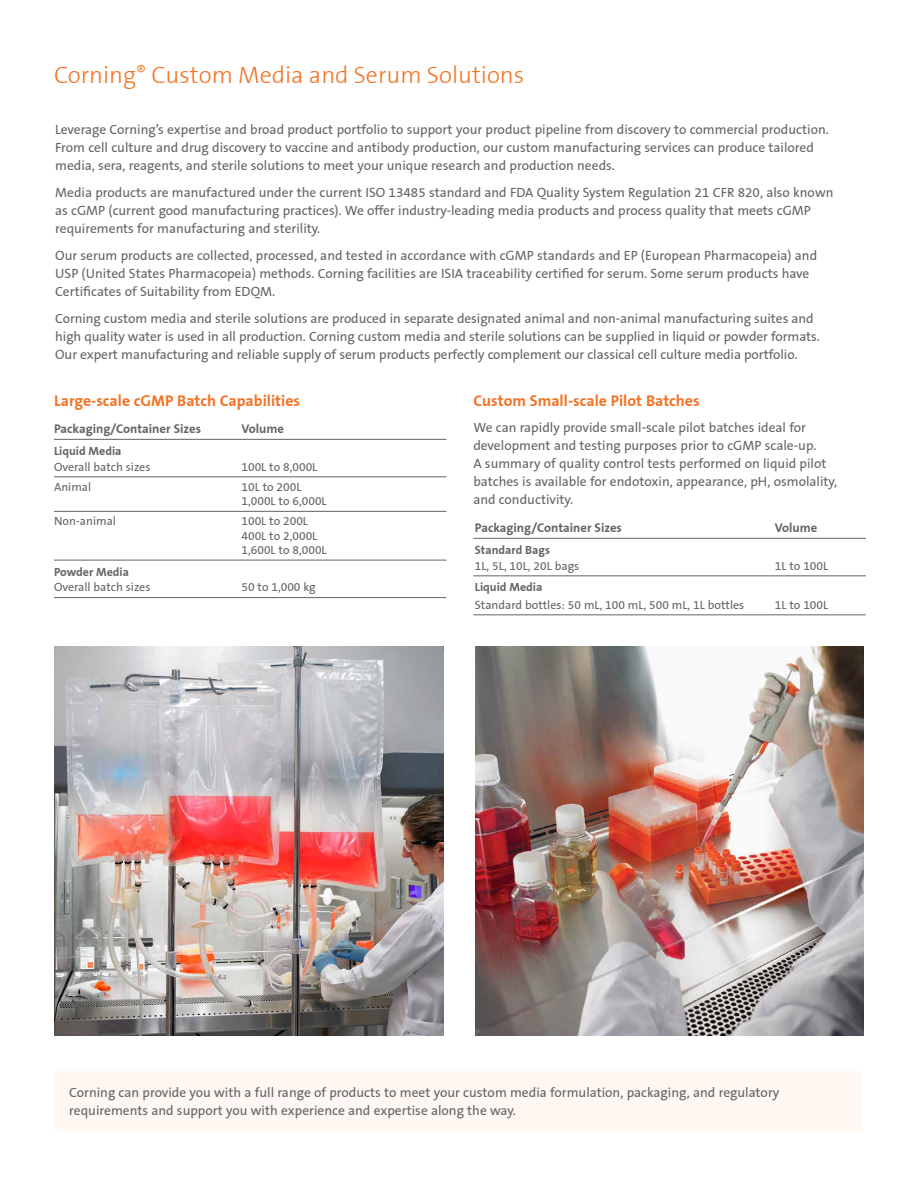
<style>
.page{position:relative;width:918px;height:1188px;background:#fff}
.page>*{position:absolute;margin:0;border:0;box-sizing:border-box;transform-origin:0 0}
.t1{font:300 24px "Corning Sans";color:#f37324}
.t2{font:700 15.75px "Corning Sans";color:#f37324}
.t3{font:13.5px/18px "Corning Sans";color:#636466}
.t4{font:700 12.75px "Corning Sans";color:#636466}
.t5{font:12px/14.2px "Corning Sans";color:#636466}
.t6{font:700 12px "Corning Sans";color:#636466}
</style>
<div class="page">
<img style="left:55px;top:646px;width:388px;height:389px">
<img style="left:475px;top:646px;width:389px;height:389px">
<hr style="left:54px;top:439px;width:392px;height:1px;background:#636466">
<hr style="left:54px;top:477px;width:392px;height:1px;background:#636466">
<hr style="left:54px;top:511px;width:392px;height:1px;background:#636466">
<hr style="left:54px;top:560px;width:392px;height:1px;background:#636466">
<hr style="left:54px;top:597px;width:392px;height:1px;background:#636466">
<hr style="left:473px;top:538px;width:393px;height:1px;background:#636466">
<hr style="left:473px;top:576px;width:393px;height:1px;background:#636466">
<hr style="left:473px;top:615px;width:393px;height:1px;background:#636466">
<div style="left:56px;top:1071px;width:806px;height:60px;background:#fef7f2"></div>
<h1 class="t1" style="left:54px;top:60px;width:472px">Corning<sup>®</sup> Custom Media and Serum Solutions</h1>
<p class="t3" style="left:55px;top:121px;width:775px">Leverage Corning’s expertise and broad product portfolio to support your product pipeline from discovery to commercial production.<br>From cell culture and drug discovery to vaccine and antibody production, our custom manufacturing services can produce tailored media, sera, reagents, and sterile solutions to meet your unique research and production needs.</p>
<p class="t3" style="left:55px;top:184px;width:780px">Media products are manufactured under the current ISO 13485 standard and FDA Quality System Regulation 21 CFR 820, also known as cGMP (current good manufacturing practices). We offer industry-leading media products and process quality that meets cGMP requirements for manufacturing and sterility.</p>
<p class="t3" style="left:55px;top:247px;width:763px">Our serum products are collected, processed, and tested in accordance with cGMP standards and EP (European Pharmacopeia) and<br>USP (United States Pharmacopeia) methods. Corning facilities are ISIA traceability certified for serum. Some serum products have<br>Certificates of Suitability from EDQM.</p>
<p class="t3" style="left:55px;top:310px;width:766px">Corning custom media and sterile solutions are produced in separate designated animal and non-animal manufacturing suites and high quality water is used in all production. Corning custom media and sterile solutions can be supplied in liquid or powder formats.<br>Our expert manufacturing and reliable supply of serum products perfectly complement our classical cell culture media portfolio.</p>
<p class="t2" style="left:54px;top:392px;width:248px">Large-scale cGMP Batch Capabilities</p>
<p class="t4" style="left:54px;top:421px;width:149px">Packaging/Container Sizes</p>
<p class="t4" style="left:242px;top:421px;width:44px">Volume</p>
<p class="t6" style="left:54px;top:444px;width:69px">Liquid Media</p>
<p class="t5" style="left:54px;top:459px;width:98px">Overall batch sizes</p>
<p class="t5" style="left:242px;top:459px;width:77px">100L to 8,000L</p>
<p class="t5" style="left:54px;top:480px;width:39px">Animal</p>
<p class="t5" style="left:242px;top:480px;width:87px">10L to 200L<br>1,000L to 6,000L</p>
<p class="t5" style="left:54px;top:514px;width:64px">Non-animal</p>
<p class="t5" style="left:242px;top:514px;width:87px">100L to 200L<br>400L to 2,000L<br>1,600L to 8,000L</p>
<p class="t6" style="left:54px;top:565px;width:77px">Powder Media</p>
<p class="t5" style="left:54px;top:580px;width:98px">Overall batch sizes</p>
<p class="t5" style="left:242px;top:580px;width:76px">50 to 1,000 kg</p>
<p class="t2" style="left:473px;top:392px;width:228px">Custom Small-scale Pilot Batches</p>
<p class="t3" style="left:473px;top:418px;width:365px">We can rapidly provide small-scale pilot batches ideal for development and testing purposes prior to cGMP scale-up.<br>A summary of quality control tests performed on liquid pilot batches is available for endotoxin, appearance, pH, osmolality, and conductivity.</p>
<p class="t4" style="left:475px;top:520px;width:149px">Packaging/Container Sizes</p>
<p class="t4" style="left:775px;top:520px;width:44px">Volume</p>
<p class="t6" style="left:475px;top:543px;width:77px">Standard Bags</p>
<p class="t5" style="left:475px;top:558px;width:106px">1L, 5L, 10L, 20L bags</p>
<p class="t5" style="left:775px;top:558px;width:55px">1L to 100L</p>
<p class="t6" style="left:475px;top:580px;width:69px">Liquid Media</p>
<p class="t5" style="left:475px;top:597px;width:271px">Standard bottles: 50 mL, 100 mL, 500 mL, 1L bottles</p>
<p class="t5" style="left:775px;top:597px;width:55px">1L to 100L</p>
<p class="t3" style="left:69px;top:1083px;width:712px">Corning can provide you with a full range of products to meet your custom media formulation, packaging, and regulatory requirements and support you with experience and expertise along the way.</p>
</div>
